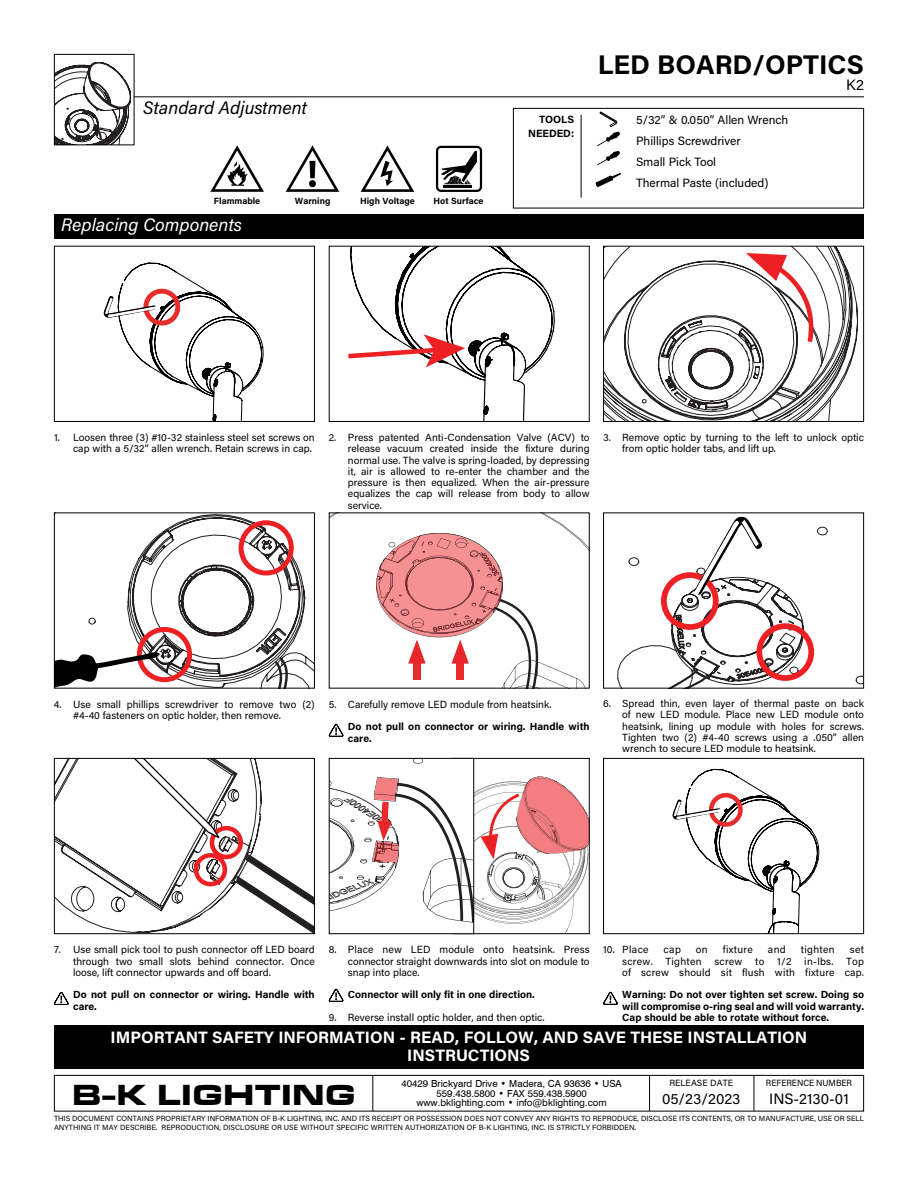
<style>
.page{position:relative;width:918px;height:1188px;background:#fff}
.page>*{position:absolute;margin:0;border:0;box-sizing:border-box;transform-origin:0 0}
.t1{font:30px "Microgramma D Bold Exte";letter-spacing:.055em;color:#000}
.t2{font:700 27px "Acumin Pro";color:#000}
.t3{font:italic 18px "Acumin Pro";color:#fff}
.t4{font:italic 18px "Acumin Pro";color:#000}
.t5{font:700 16.5px/18px "Acumin Pro";color:#fff}
.t6{font:15px "Acumin Pro";color:#000}
.t7{font:12px/21px "Acumin Pro";color:#000}
.t8{font:700 10.5px/13.8px "Acumin Pro";color:#000;text-align:right}
.t9{font:10.35px/11.2px "Acumin Pro";color:#000;text-align:justify}
.t10{font:700 10.35px/11.2px "Acumin Pro";color:#000}
.t11{font:10.35px "Acumin Pro";letter-spacing:.03em;color:#000}
.t12{font:9.75px/9.8px "Swiss 721 BT";color:#000;text-align:center}
.t13{font:700 9px "Acumin Pro";color:#000}
.t14{font:9px "Acumin Pro";color:#000;scale:.95 1}
.t15{font:9px "Acumin Pro";color:#000}
.t16{font:7.5px/9px "Acumin Pro";color:#000}
</style>
<div class="page">
<svg style="left:286px;top:145px;width:53px;height:47px"></svg>
<div style="left:436px;top:145px;width:46px;height:47px;background:#f8f8f8"></div>
<div style="left:437px;top:147px;width:44px;height:44px;background:#fff;border-radius:4px"></div>
<div style="left:436px;top:146px;width:46px;height:46px;border:2px solid #000;border-radius:4px"></div>
<svg style="left:441px;top:151px;width:36px;height:34px"></svg>
<hr style="left:444px;top:185px;width:28px;height:2px;background:#000">
<svg style="left:361px;top:145px;width:54px;height:47px"></svg>
<hr style="left:124px;top:96px;width:740px;height:1px;background:#000">
<div style="left:513px;top:108px;width:351px;height:100px;border:1px solid #000"></div>
<hr style="left:581px;top:115px;width:1px;height:83px;background:#000">
<svg style="left:210px;top:145px;width:54px;height:47px"></svg>
<div style="left:54px;top:214px;width:810px;height:25px;background:#000"></div>
<div style="left:54px;top:1025px;width:810px;height:44px;background:#000"></div>
<div style="left:54px;top:1075px;width:810px;height:37px;border:1px solid #000"></div>
<hr style="left:754px;top:1075px;width:1px;height:36px;background:#000">
<hr style="left:649px;top:1075px;width:1px;height:36px;background:#000">
<hr style="left:372px;top:1076px;width:1px;height:35px;background:#000">
<svg style="left:605px;top:248px;width:253px;height:172px"></svg>
<svg style="left:746px;top:249px;width:74px;height:98px"></svg>
<div style="left:603px;top:246px;width:261px;height:176px;border:1px solid #000"></div>
<svg style="left:103px;top:262px;width:161px;height:158px"></svg>
<div style="left:54px;top:246px;width:261px;height:176px;border:1px solid #000"></div>
<svg style="left:672px;top:769px;width:147px;height:163px"></svg>
<div style="left:603px;top:758px;width:261px;height:176px;border:1px solid #000"></div>
<svg style="left:348px;top:248px;width:207px;height:172px"></svg>
<div style="left:329px;top:246px;width:261px;height:176px;border:1px solid #000"></div>
<svg style="left:190px;top:514px;width:123px;height:173px"></svg>
<svg style="left:56px;top:518px;width:242px;height:169px"></svg>
<div style="left:54px;top:512px;width:261px;height:177px;border:1px solid #000"></div>
<svg style="left:331px;top:514px;width:257px;height:173px"></svg>
<svg style="left:376px;top:533px;width:162px;height:154px"></svg>
<svg style="left:331px;top:758px;width:258px;height:176px"></svg>
<div style="left:329px;top:758px;width:145px;height:176px;border:1px solid #000"></div>
<svg style="left:56px;top:760px;width:257px;height:172px"></svg>
<div style="left:54px;top:758px;width:261px;height:176px;border:1px solid #000"></div>
<svg style="left:617px;top:526px;width:245px;height:161px"></svg>
<svg style="left:652px;top:516px;width:165px;height:171px"></svg>
<div style="left:603px;top:512px;width:261px;height:177px;border:1px solid #000"></div>
<svg style="left:596px;top:173px;width:24px;height:14px"></svg>
<svg style="left:597px;top:112px;width:23px;height:53px"></svg>
<div style="left:54px;top:54px;width:80px;height:91px;background:#fff"></div>
<svg style="left:56px;top:62px;width:75px;height:81px"></svg>
<div style="left:54px;top:54px;width:80px;height:91px;border:1px solid #000"></div>
<svg style="left:329px;top:989px;width:14px;height:13px"></svg>
<svg style="left:54px;top:992px;width:15px;height:13px"></svg>
<svg style="left:603px;top:992px;width:15px;height:13px"></svg>
<svg style="left:329px;top:724px;width:14px;height:13px"></svg>
<h3 class="t4" style="left:143px;top:96px;width:166px">Standard Adjustment</h3>
<p class="t13" style="left:214px;top:195px;width:48px">Flammable</p>
<h3 class="t3" style="left:61px;top:212px;width:183px">Replacing Components</h3>
<p class="t13" style="left:295px;top:195px;width:37px">Warning</p>
<p class="t13" style="left:360px;top:195px;width:56px">High Voltage</p>
<p class="t13" style="left:434px;top:195px;width:51px">Hot Surface</p>
<p class="t8" style="left:528px;top:112px;width:47px">TOOLS<br>NEEDED:</p>
<h2 class="t2" style="left:598px;top:45px;width:268px">LED BOARD/OPTICS</h2>
<h3 class="t6" style="left:846px;top:75px;width:19px">K2</h3>
<p class="t7" style="left:636px;top:109px;width:154px">5/32” &amp; 0.050” Allen Wrench<br>Phillips Screwdriver<br>Small Pick Tool<br>Thermal Paste (included)</p>
<p class="t9" style="left:54px;top:431px;width:262px;text-align:right">1. Loosen three (3) #10-32 stainless steel set screws on cap with a 5/32” allen wrench. Retain screws in cap.</p>
<p class="t9" style="left:348px;top:431px;width:243px;text-indent:-19px">2. Press patented Anti-Condensation Valve (ACV) to release vacuum created inside the fixture during normal use. The valve is spring-loaded, by depressing it, air is allowed to re-enter the chamber and the pressure is then equalized. When the air-pressure equalizes the cap will release from body to allow service.</p>
<p class="t9" style="left:622px;top:431px;width:243px;text-indent:-19px">3. Remove optic by turning to the left to unlock optic from optic holder tabs, and lift up.</p>
<p class="t9" style="left:73px;top:698px;width:243px;text-indent:-19px">4. Use small phillips screwdriver to remove two (2) #4-40 fasteners on optic holder, then remove.</p>
<p class="t9" style="left:329px;top:698px;width:224px">5. Carefully remove LED module from heatsink.</p>
<p class="t10" style="left:348px;top:721px;width:243px">Do not pull on connector or wiring. Handle with care.</p>
<p class="t9" style="left:622px;top:697px;width:243px;text-indent:-19px">6. Spread thin, even layer of thermal paste on back of new LED module. Place new LED module onto heatsink, lining up module with holes for screws.<br>Tighten two (2) #4-40 screws using a .050” allen wrench to secure LED module to heatsink.</p>
<p class="t9" style="left:73px;top:944px;width:243px;text-indent:-19px">7. Use small pick tool to push connector off LED board through two small slots behind connector. Once loose, lift connector upwards and off board.</p>
<p class="t10" style="left:73px;top:989px;width:243px">Do not pull on connector or wiring. Handle with care.</p>
<p class="t9" style="left:348px;top:944px;width:243px;text-indent:-19px">8. Place new LED module onto heatsink. Press connector straight downwards into slot on module to snap into place.</p>
<p class="t10" style="left:348px;top:989px;width:188px">Connector will only fit in one direction.</p>
<p class="t9" style="left:329px;top:1011px;width:217px">9. Reverse install optic holder, and then optic.</p>
<p class="t9" style="left:603px;top:944px;width:47px">10. Place</p>
<p class="t9" style="left:664px;top:944px;width:19px">cap</p>
<p class="t9" style="left:696px;top:944px;width:13px">on</p>
<p class="t11" style="left:723px;top:943px;width:32px">fixture</p>
<p class="t9" style="left:768px;top:944px;width:19px">and</p>
<p class="t11" style="left:801px;top:943px;width:36px">tighten</p>
<p class="t9" style="left:622px;top:944px;width:243px;text-indent:228px">set screw. Tighten screw to 1/2 in-lbs. Top of screw should sit flush with fixture cap.</p>
<p class="t10" style="left:622px;top:989px;width:243px;text-align:justify">Warning: Do not over tighten set screw. Doing so will compromise o-ring seal and will void warranty.<br>Cap should be able to rotate without force.</p>
<h3 class="t5" style="left:407px;top:1027px;width:402px;text-indent:-297px">IMPORTANT SAFETY INFORMATION - READ, FOLLOW, AND SAVE THESE INSTALLATION<br>INSTRUCTIONS</h3>
<h1 class="t1" style="left:73px;top:1075px;width:283px">B-K LIGHTING</h1>
<p class="t12" style="left:401px;top:1078px;width:222px">40429 Brickyard Drive • Madera, CA 93636 • USA<br>559.438.5800 • FAX 559.438.5900</p>
<p class="t12" style="left:416px;top:1098px;width:192px">www.bklighting.com • info@bklighting.com</p>
<p class="t15" style="left:669px;top:1077px;width:65px">RELEASE DATE</p>
<h3 class="t6" style="left:662px;top:1088px;width:80px">05/23/2023</h3>
<p class="t14" style="left:766px;top:1077px;width:92px">REFERENCE NUMBER</p>
<h3 class="t6" style="left:769px;top:1088px;width:81px">INS-2130-01</h3>
<p class="t16" style="left:54px;top:1113px;width:812px">THIS DOCUMENT CONTAINS PROPRIETARY INFORMATION OF B-K LIGHTING, INC. AND ITS RECEIPT OR POSSESSION DOES NOT CONVEY ANY RIGHTS TO REPRODUCE, DISCLOSE ITS CONTENTS, OR TO MANUFACTURE, USE OR SELL<br>ANYTHING IT MAY DESCRIBE. REPRODUCTION, DISCLOSURE OR USE WITHOUT SPECIFIC WRITTEN AUTHORIZATION OF B-K LIGHTING, INC. IS STRICTLY FORBIDDEN.</p>
</div>
